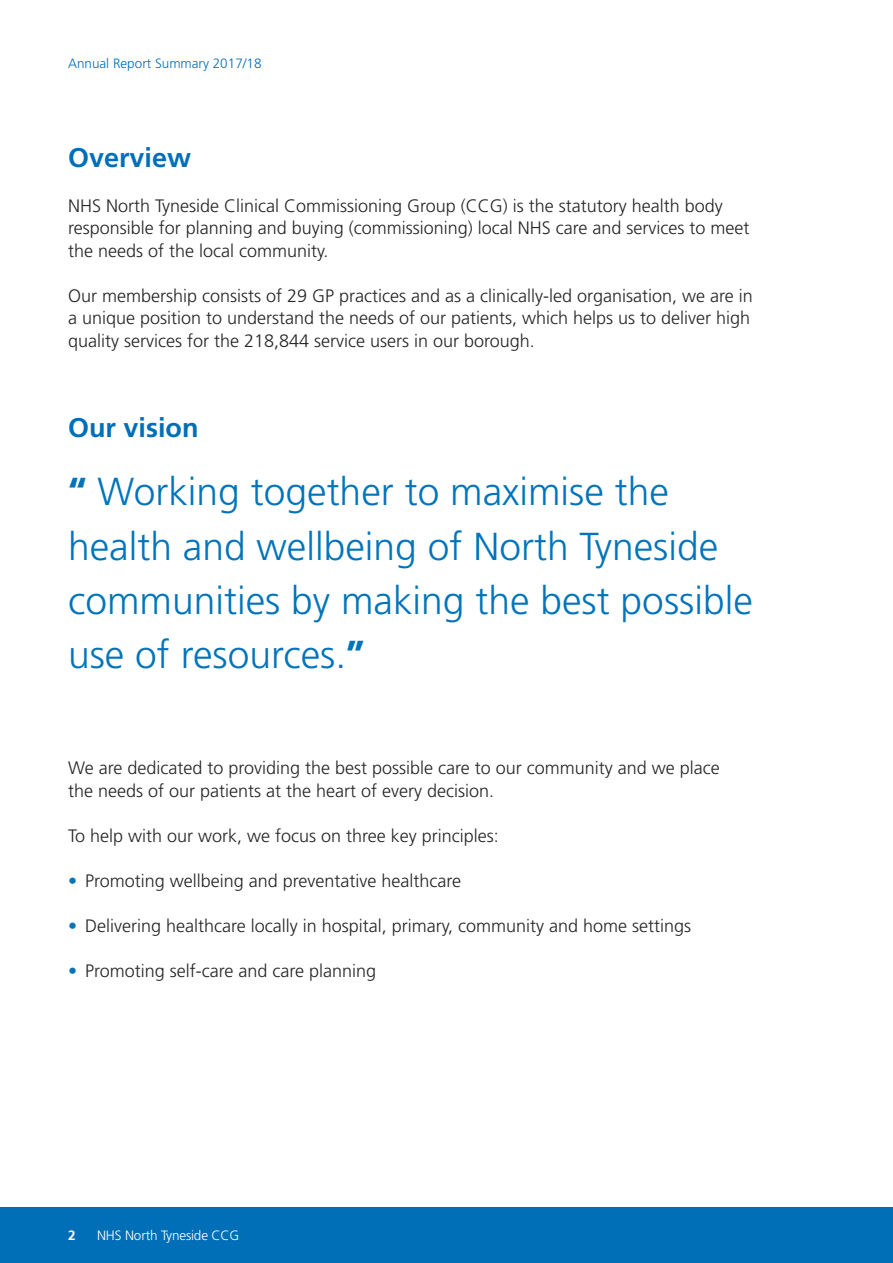
<style>
.page{position:relative;width:893px;height:1263px;background:#fff}
.page>*{position:absolute;margin:0;border:0;box-sizing:border-box;transform-origin:0 0}
.t1{font:300 39px/54px "Frutiger";color:#0074bb}
.t2{font:700 27px "Frutiger";color:#006fb8}
.t3{font:300 18px/22.5px "Frutiger";color:#252525}
.t4{font:300 13.5px "Frutiger";color:#006fb8}
.t5{font:300 13.5px "Frutiger";letter-spacing:-.01em;color:#fff}
.t6{font:700 13.5px "Frutiger";color:#fff}
.s1{font-weight:700}
.s2{color:#0074bb}
</style>
<div class="page">
<div style="left:0;top:1208px;width:893px;height:55px;background:#006fb8"></div>
<p class="t4" style="left:68px;top:56px;width:195px">Annual Report Summary 2017/18</p>
<h2 class="t2" style="left:68px;top:141px;width:125px">Overview</h2>
<p class="t3" style="left:68px;top:194px;width:683px">NHS North Tyneside Clinical Commissioning Group (CCG) is the statutory health body responsible for planning and buying (commissioning) local NHS care and services to meet the needs of the local community.</p>
<p class="t3" style="left:68px;top:284px;width:686px">Our membership consists of 29 GP practices and as a clinically-led organisation, we are in a unique position to understand the needs of our patients, which helps us to deliver high quality services for the 218,844 service users in our borough.</p>
<h2 class="t2" style="left:68px;top:411px;width:132px">Our vision</h2>
<h1 class="t1" style="left:68px;top:465px;width:686px"><span class="s1">“</span> Working together to maximise the health and wellbeing of North Tyneside communities by making the best possible use of resources.<span class="s1">”</span></h1>
<p class="t3" style="left:68px;top:757px;width:653px">We are dedicated to providing the best possible care to our community and we place the needs of our patients at the heart of every decision.</p>
<p class="t3" style="left:68px;top:824px;width:432px">To help with our work, we focus on three key principles:</p>
<p class="t3" style="left:68px;top:869px;width:395px"><span class="s2">•</span> Promoting wellbeing and preventative healthcare</p>
<p class="t3" style="left:68px;top:914px;width:625px"><span class="s2">•</span> Delivering healthcare locally in hospital, primary, community and home settings</p>
<p class="t3" style="left:68px;top:959px;width:310px"><span class="s2">•</span> Promoting self-care and care planning</p>
<p class="t6" style="left:68px;top:1227px;width:9px">2</p>
<p class="t5" style="left:97px;top:1227px;width:143px">NHS North Tyneside CCG</p>
</div>
